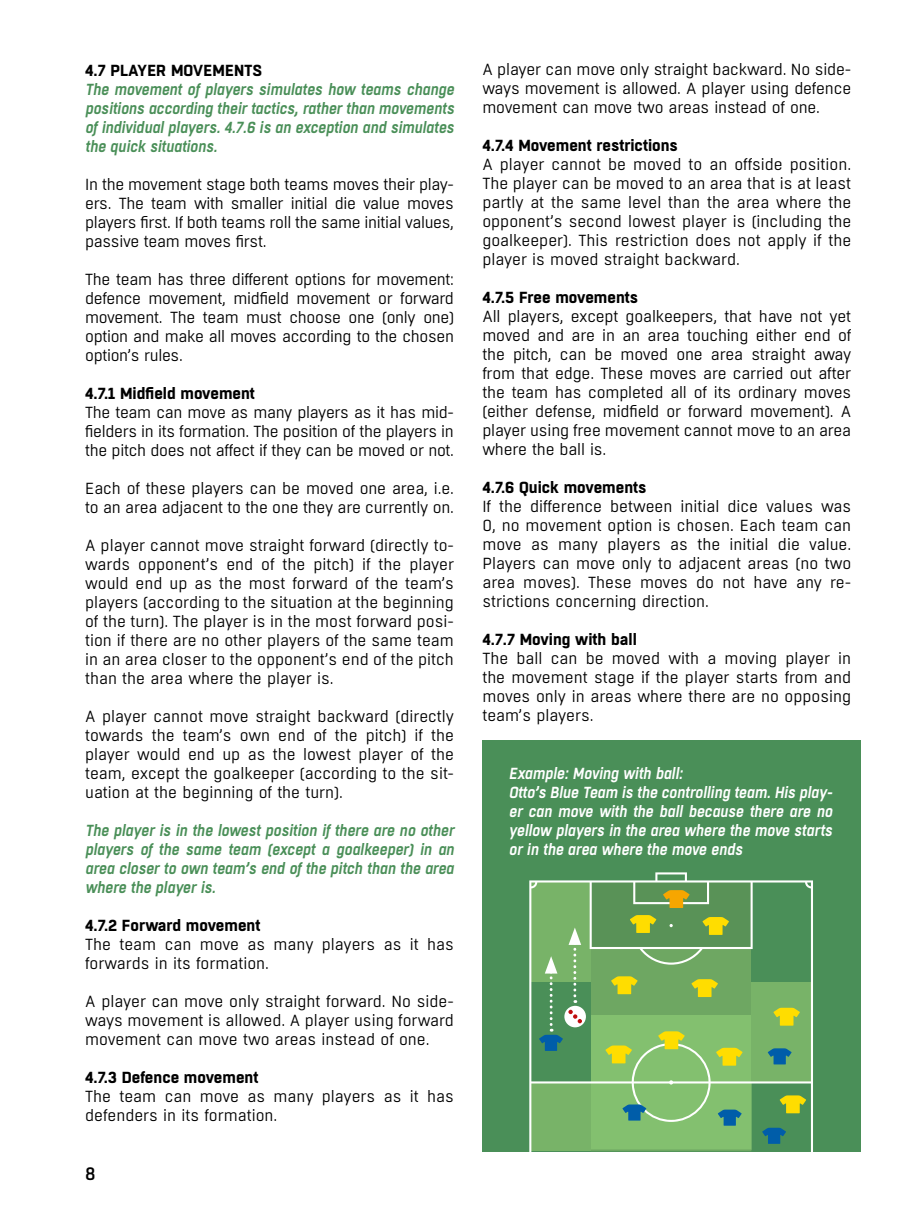
<style>
.page{position:relative;width:908px;height:1208px;background:#fff}
.page>*{position:absolute;margin:0;border:0;box-sizing:border-box;transform-origin:0 0}
.t1{font:500 18px "Boxed";color:#000}
.t2{font:16px/19px "Boxed";letter-spacing:-.01em;color:#000;text-align:justify}
.t3{font:italic 600 16px/19px "Boxed";color:#4a8f58;text-align:justify}
.t4{font:italic 600 16px/19px "Boxed";color:#fff}
.t5{font:700 16px "Boxed";color:#000}
</style>
<div class="page">
<div style="left:482px;top:740px;width:378px;height:411px;background:#4a8f58"></div>
<svg style="left:529px;top:872px;width:283px;height:279px"></svg>
<svg style="left:779px;top:1095px;width:26px;height:18px"></svg>
<svg style="left:629px;top:915px;width:27px;height:18px"></svg>
<svg style="left:691px;top:979px;width:26px;height:18px"></svg>
<svg style="left:773px;top:1007px;width:26px;height:18px"></svg>
<svg style="left:658px;top:1031px;width:26px;height:18px"></svg>
<svg style="left:605px;top:1045px;width:26px;height:18px"></svg>
<svg style="left:715px;top:1047px;width:27px;height:18px"></svg>
<svg style="left:662px;top:890px;width:27px;height:18px"></svg>
<svg style="left:622px;top:1104px;width:24px;height:16px"></svg>
<svg style="left:717px;top:1109px;width:24px;height:16px"></svg>
<svg style="left:767px;top:1048px;width:24px;height:16px"></svg>
<svg style="left:610px;top:976px;width:27px;height:18px"></svg>
<svg style="left:702px;top:917px;width:26px;height:18px"></svg>
<svg style="left:761px;top:1127px;width:24px;height:16px"></svg>
<svg style="left:568px;top:927px;width:13px;height:76px"></svg>
<svg style="left:564px;top:1005px;width:21px;height:22px"></svg>
<svg style="left:568px;top:1009px;width:13px;height:14px"></svg>
<svg style="left:539px;top:956px;width:23px;height:95px"></svg>
<p class="t5" style="left:85px;top:59px;width:178px">4.7 PLAYER MOVEMENTS</p>
<p class="t3" style="left:85px;top:80px;width:370px">The movement of players simulates how teams change positions according their tactics, rather than movements of individual players. 4.7.6 is an exception and simulates the quick situations.</p>
<p class="t2" style="left:85px;top:175px;width:370px">In the movement stage both teams moves their play&shy;ers. The team with smaller initial die value moves players first. If both teams roll the same initial values, passive team moves first.</p>
<p class="t2" style="left:85px;top:270px;width:370px">The team has three different options for movement: defence movement, midfield movement or forward movement. The team must choose one (only one) option and make all moves according to the chosen option’s rules.</p>
<p class="t5" style="left:85px;top:382px;width:171px">4.7.1 Midfield movement</p>
<p class="t2" style="left:85px;top:403px;width:370px">The team can move as many players as it has mid&shy;fielders in its formation. The position of the players in the pitch does not affect if they can be moved or not.</p>
<p class="t2" style="left:85px;top:479px;width:370px">Each of these players can be moved one area, i.e. to an area adjacent to the one they are currently on.</p>
<p class="t2" style="left:85px;top:536px;width:370px">A player cannot move straight forward (directly to&shy;wards opponent’s end of the pitch) if the player would end up as the most forward of the team’s players (according to the situation at the beginning of the turn). The player is in the most forward posi&shy;tion if there are no other players of the same team in an area closer to the opponent’s end of the pitch than the area where the player is.</p>
<p class="t2" style="left:85px;top:707px;width:370px">A player cannot move straight backward (directly towards the team’s own end of the pitch) if the player would end up as the lowest player of the team, except the goalkeeper (according to the sit&shy;uation at the beginning of the turn).</p>
<p class="t3" style="left:85px;top:821px;width:370px">The player is in the lowest position if there are no other players of the same team (except a goalkeeper) in an area closer to own team’s end of the pitch than the area where the player is.</p>
<p class="t5" style="left:85px;top:914px;width:177px">4.7.2 Forward movement</p>
<p class="t2" style="left:85px;top:935px;width:370px">The team can move as many players as it has forwards in its formation.</p>
<p class="t2" style="left:85px;top:992px;width:370px">A player can move only straight forward. No side&shy;ways movement is allowed. A player using forward movement can move two areas instead of one.</p>
<p class="t5" style="left:85px;top:1066px;width:175px">4.7.3 Defence movement</p>
<p class="t2" style="left:85px;top:1087px;width:370px">The team can move as many players as it has defenders in its formation.</p>
<p class="t1" style="left:85px;top:1162px;width:12px">8</p>
<p class="t2" style="left:482px;top:61px;width:370px">A player can move only straight backward. No side&shy;ways movement is allowed. A player using defence movement can move two areas instead of one.</p>
<p class="t5" style="left:482px;top:135px;width:197px">4.7.4 Movement restrictions</p>
<p class="t2" style="left:482px;top:156px;width:370px">A player cannot be moved to an offside position.<br>The player can be moved to an area that is at least partly at the same level than the area where the opponent’s second lowest player is (including the goalkeeper). This restriction does not apply if the player is moved straight backward.</p>
<p class="t5" style="left:482px;top:287px;width:157px">4.7.5 Free movements</p>
<p class="t2" style="left:482px;top:308px;width:370px">All players, except goalkeepers, that have not yet moved and are in an area touching either end of the pitch, can be moved one area straight away from that edge. These moves are carried out after the team has completed all of its ordinary moves (either defense, midfield or forward movement). A player using free movement cannot move to an area where the ball is.</p>
<p class="t5" style="left:482px;top:477px;width:166px">4.7.6 Quick movements</p>
<p class="t2" style="left:482px;top:497px;width:370px">If the difference between initial dice values was 0, no movement option is chosen. Each team can move as many players as the initial die value.<br>Players can move only to adjacent areas (no two area moves). These moves do not have any re&shy;strictions concerning direction.</p>
<p class="t5" style="left:482px;top:629px;width:156px">4.7.7 Moving with ball</p>
<p class="t2" style="left:482px;top:649px;width:370px">The ball can be moved with a moving player in the movement stage if the player starts from and moves only in areas where there are no opposing team’s players.</p>
<p class="t4" style="left:508px;top:764px;width:325px">Example: Moving with ball:<br>Otto’s Blue Team is the controlling team. His play&shy;er can move with the ball because there are no yellow players in the area where the move starts or in the area where the move ends</p>
</div>
